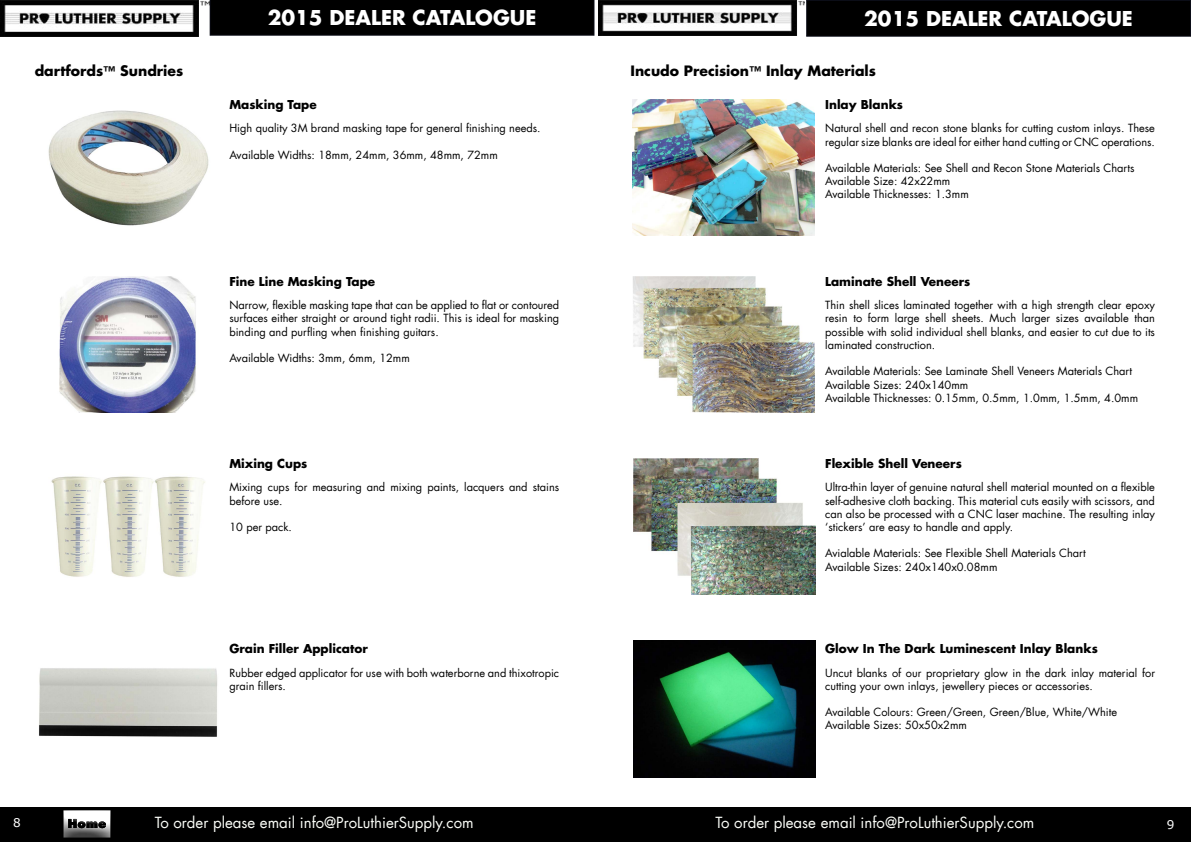
<style>
.page{position:relative;width:1191px;height:842px;background:#fff}
.page>*{position:absolute;margin:0;border:0;box-sizing:border-box;transform-origin:0 0}
.t1{font:700 20px "Futura LT";color:#fff}
.t2{font:15px "Futura LT";color:#fbfdf8}
.t3{font:700 14px "Futura LT";color:#000}
.t4{font:700 12px "Futura LT";color:#000}
.t5{font:12px "MS Reference Sans Serif";color:#fff}
.t6{font:11px/13.2px "Futura LT";color:#000}
.s1{font-size:13px}
</style>
<div class="page">
<div style="left:210px;top:0;width:384px;height:36px;background:#000"></div>
<img style="left:0;top:0;width:210px;height:36px">
<div style="left:806px;top:0;width:384px;height:36px;background:#000"></div>
<div style="left:806px;top:0;width:385px;height:37px;border:1px solid #0b0d17"></div>
<img style="left:599px;top:0;width:206px;height:36px">
<div style="left:0;top:807px;width:1191px;height:35px;background:#000"></div>
<div style="left:55px;top:804px;width:73px;height:28px;background:#fff;opacity:.75"></div>
<div style="left:55px;top:815px;width:73px;height:27px;background:#000;opacity:.75"></div>
<img style="left:632px;top:99px;width:182px;height:136px">
<img style="left:633px;top:276px;width:181px;height:136px">
<img style="left:633px;top:458px;width:182px;height:136px">
<img style="left:633px;top:641px;width:182px;height:136px">
<img style="left:48px;top:110px;width:161px;height:116px">
<img style="left:59px;top:276px;width:137px;height:136px">
<img style="left:51px;top:476px;width:154px;height:101px">
<img style="left:39px;top:668px;width:179px;height:69px">
<h1 class="t1" style="left:268px;top:4px;width:270px">2015 DEALER CATALOGUE</h1>
<h1 class="t1" style="left:864px;top:5px;width:270px">2015 DEALER CATALOGUE</h1>
<p class="t3" style="left:35px;top:61px;width:150px">dartfords<span class="s1">™</span> Sundries</p>
<p class="t4" style="left:229px;top:97px;width:89px">Masking Tape</p>
<p class="t3" style="left:630px;top:61px;width:247px">Incudo Precision<span class="s1">™</span> Inlay Materials</p>
<p class="t4" style="left:825px;top:97px;width:79px">Inlay Blanks</p>
<p class="t6" style="left:229px;top:122px;width:313px">High quality 3M brand masking tape for general finishing needs.</p>
<p class="t6" style="left:229px;top:148px;width:270px">Available Widths: 18mm, 24mm, 36mm, 48mm, 72mm</p>
<p class="t6" style="left:825px;top:122px;width:331px">Natural shell and recon stone blanks for cutting custom inlays. These regular size blanks are ideal for either hand cutting or CNC operations.</p>
<p class="t6" style="left:825px;top:161px;width:311px">Available Materials: See Shell and Recon Stone Materials Charts<br>Available Size: 42x22mm<br>Available Thicknesses: 1.3mm</p>
<p class="t4" style="left:229px;top:274px;width:147px">Fine Line Masking Tape</p>
<p class="t4" style="left:825px;top:274px;width:147px">Laminate Shell Veneers</p>
<p class="t6" style="left:229px;top:299px;width:331px;text-align:justify">Narrow, flexible masking tape that can be applied to flat or contoured surfaces either straight or around tight radii. This is ideal for masking binding and purfling when finishing guitars.</p>
<p class="t6" style="left:229px;top:352px;width:182px">Available Widths: 3mm, 6mm, 12mm</p>
<p class="t6" style="left:825px;top:299px;width:331px;text-align:justify">Thin shell slices laminated together with a high strength clear epoxy resin to form large shell sheets. Much larger sizes available than possible with solid individual shell blanks, and easier to cut due to its laminated construction.</p>
<p class="t6" style="left:825px;top:365px;width:314px">Available Materials: See Laminate Shell Veneers Materials Chart<br>Available Sizes: 240x140mm<br>Available Thicknesses: 0.15mm, 0.5mm, 1.0mm, 1.5mm, 4.0mm</p>
<p class="t4" style="left:229px;top:456px;width:79px">Mixing Cups</p>
<p class="t4" style="left:825px;top:456px;width:138px">Flexible Shell Veneers</p>
<p class="t6" style="left:229px;top:481px;width:331px">Mixing cups for measuring and mixing paints, lacquers and stains before use.</p>
<p class="t6" style="left:229px;top:520px;width:64px">10 per pack.</p>
<p class="t6" style="left:825px;top:481px;width:331px;text-align:justify">Ultra-thin layer of genuine natural shell material mounted on a flexible self-adhesive cloth backing. This material cuts easily with scissors, and can also be processed with a CNC laser machine. The resulting inlay ‘stickers’ are easy to handle and apply.</p>
<p class="t6" style="left:825px;top:547px;width:262px">Avialable Materials: See Flexible Shell Materials Chart<br>Available Sizes: 240x140x0.08mm</p>
<p class="t4" style="left:229px;top:641px;width:140px">Grain Filler Applicator</p>
<p class="t4" style="left:825px;top:641px;width:274px">Glow In The Dark Luminescent Inlay Blanks</p>
<p class="t6" style="left:229px;top:666px;width:331px">Rubber edged applicator for use with both waterborne and thixotropic grain fillers.</p>
<p class="t6" style="left:825px;top:666px;width:331px">Uncut blanks of our proprietary glow in the dark inlay material for cutting your own inlays, jewellery pieces or accessories.</p>
<p class="t6" style="left:825px;top:706px;width:293px">Available Colours: Green/Green, Green/Blue, White/White<br>Available Sizes: 50x50x2mm</p>
<p class="t5" style="left:13px;top:815px;width:9px">8</p>
<h2 class="t2" style="left:155px;top:813px;width:320px">To order please email info@ProLuthierSupply.com</h2>
<h2 class="t2" style="left:715px;top:813px;width:320px">To order please email info@ProLuthierSupply.com</h2>
<p class="t5" style="left:1166px;top:817px;width:9px">9</p>
</div>
